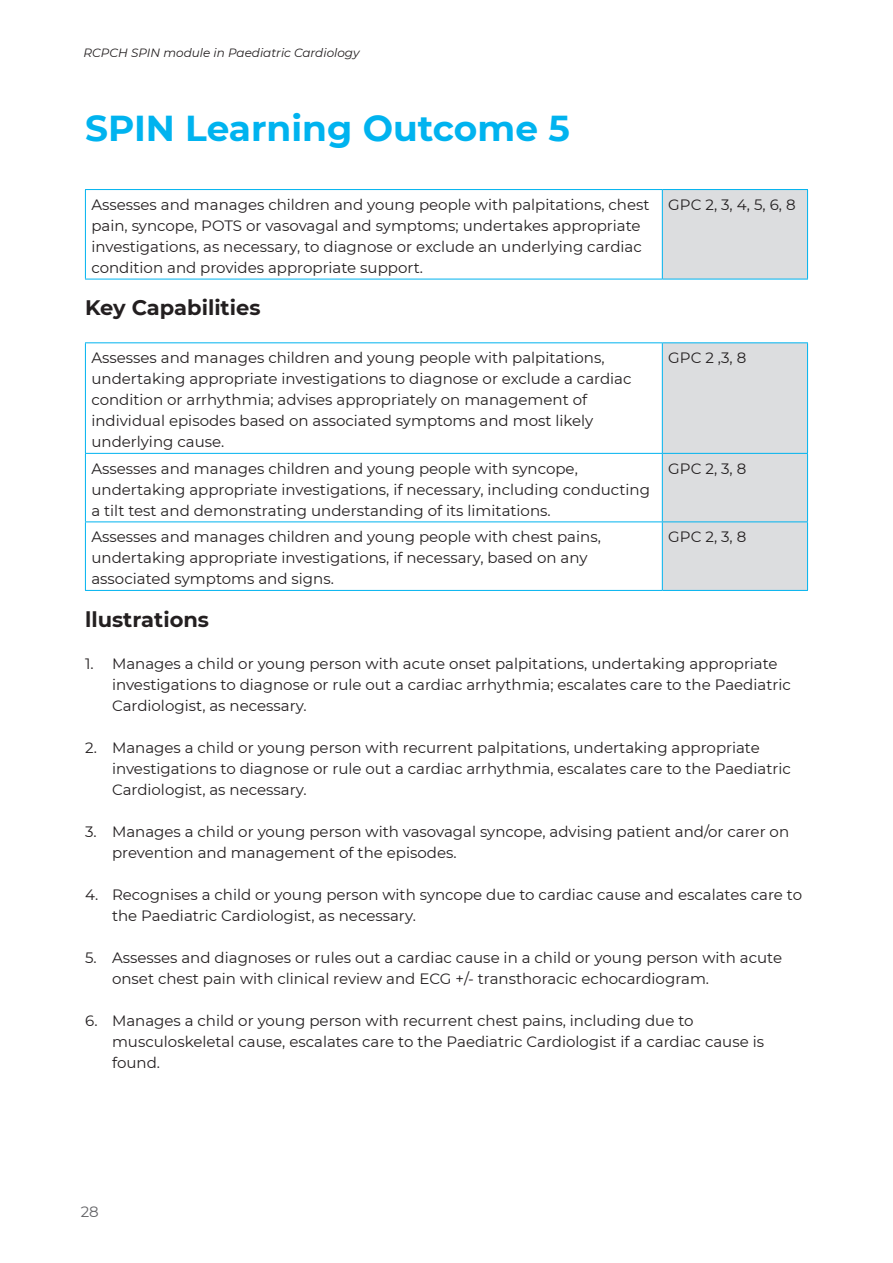
<style>
.page{position:relative;width:893px;height:1263px;background:#fff}
.page>*{position:absolute;margin:0;border:0;box-sizing:border-box;transform-origin:0 0}
.t1{font:700 36px "Montserrat";color:#00b3ef}
.t2{font:700 21px "Montserrat";color:#231f20}
.t3{font:15px/21px "Montserrat";color:#231f20}
.t4{font:15px "Montserrat";color:#636366}
.t5{font:italic 12px "Montserrat";color:#231f20}
</style>
<div class="page">
<div style="left:662px;top:190px;width:145px;height:89px;background:#dcdddf"></div>
<hr style="left:85px;top:189px;width:577px;height:1px;background:#00b3ef">
<hr style="left:85px;top:190px;width:1px;height:89px;background:#00b3ef">
<hr style="left:662px;top:189px;width:146px;height:1px;background:#00b3ef">
<hr style="left:662px;top:190px;width:1px;height:89px;background:#00b3ef">
<hr style="left:807px;top:190px;width:1px;height:89px;background:#00b3ef">
<hr style="left:85px;top:279px;width:577px;height:1px;background:#00b3ef">
<hr style="left:662px;top:279px;width:146px;height:1px;background:#00b3ef">
<div style="left:663px;top:343px;width:144px;height:247px;background:#dcdddf"></div>
<hr style="left:85px;top:342px;width:577px;height:1px;background:#00b3ef">
<hr style="left:85px;top:343px;width:1px;height:110px;background:#00b3ef">
<hr style="left:662px;top:342px;width:146px;height:1px;background:#00b3ef">
<hr style="left:662px;top:343px;width:1px;height:110px;background:#00b3ef">
<hr style="left:807px;top:343px;width:1px;height:110px;background:#00b3ef">
<hr style="left:85px;top:453px;width:577px;height:1px;background:#00b3ef">
<hr style="left:85px;top:454px;width:1px;height:67px;background:#00b3ef">
<hr style="left:662px;top:453px;width:146px;height:1px;background:#00b3ef">
<hr style="left:662px;top:454px;width:1px;height:67px;background:#00b3ef">
<hr style="left:807px;top:454px;width:1px;height:67px;background:#00b3ef">
<hr style="left:85px;top:521px;width:577px;height:1px;background:#00b3ef">
<hr style="left:85px;top:522px;width:1px;height:68px;background:#00b3ef">
<hr style="left:662px;top:521px;width:146px;height:1px;background:#00b3ef">
<hr style="left:662px;top:522px;width:1px;height:68px;background:#00b3ef">
<hr style="left:807px;top:522px;width:1px;height:68px;background:#00b3ef">
<hr style="left:85px;top:590px;width:577px;height:1px;background:#00b3ef">
<hr style="left:662px;top:590px;width:146px;height:1px;background:#00b3ef">
<p class="t5" style="left:84px;top:44px;width:278px">RCPCH SPIN module in Paediatric Cardiology</p>
<p class="t1" style="left:85px;top:102px;width:486px">SPIN Learning Outcome 5</p>
<p class="t3" style="left:91px;top:194px;width:560px">Assesses and manages children and young people with palpitations, chest pain, syncope, POTS or vasovagal and symptoms; undertakes appropriate investigations, as necessary, to diagnose or exclude an underlying cardiac condition and provides appropriate support.</p>
<p class="t3" style="left:668px;top:194px;width:129px">GPC 2, 3, 4, 5, 6, 8</p>
<p class="t2" style="left:85px;top:293px;width:177px">Key Capabilities</p>
<p class="t3" style="left:91px;top:347px;width:542px">Assesses and manages children and young people with palpitations, undertaking appropriate investigations to diagnose or exclude a cardiac condition or arrhythmia; advises appropriately on management of individual episodes based on associated symptoms and most likely underlying cause.</p>
<p class="t3" style="left:668px;top:347px;width:79px">GPC 2 ,3, 8</p>
<p class="t3" style="left:91px;top:457px;width:560px">Assesses and manages children and young people with syncope, undertaking appropriate investigations, if necessary, including conducting a tilt test and demonstrating understanding of its limitations.</p>
<p class="t3" style="left:668px;top:457px;width:79px">GPC 2, 3, 8</p>
<p class="t3" style="left:91px;top:526px;width:511px">Assesses and manages children and young people with chest pains, undertaking appropriate investigations, if necessary, based on any associated symptoms and signs.</p>
<p class="t3" style="left:668px;top:526px;width:79px">GPC 2, 3, 8</p>
<p class="t2" style="left:85px;top:604px;width:126px">llustrations</p>
<p class="t3" style="left:112px;top:652px;width:680px;text-indent:-27px">1. Manages a child or young person with acute onset palpitations, undertaking appropriate investigations to diagnose or rule out a cardiac arrhythmia; escalates care to the Paediatric<br>Cardiologist, as necessary.</p>
<p class="t3" style="left:112px;top:736px;width:680px;text-indent:-27px">2. Manages a child or young person with recurrent palpitations, undertaking appropriate investigations to diagnose or rule out a cardiac arrhythmia, escalates care to the Paediatric<br>Cardiologist, as necessary.</p>
<p class="t3" style="left:112px;top:820px;width:679px;text-indent:-27px">3. Manages a child or young person with vasovagal syncope, advising patient and/or carer on prevention and management of the episodes.</p>
<p class="t3" style="left:112px;top:883px;width:691px;text-indent:-27px">4. Recognises a child or young person with syncope due to cardiac cause and escalates care to the Paediatric Cardiologist, as necessary.</p>
<p class="t3" style="left:112px;top:946px;width:671px;text-indent:-27px">5. Assesses and diagnoses or rules out a cardiac cause in a child or young person with acute onset chest pain with clinical review and ECG +/- transthoracic echocardiogram.</p>
<p class="t3" style="left:112px;top:1009px;width:654px;text-indent:-27px">6. Manages a child or young person with recurrent chest pains, including due to musculoskeletal cause, escalates care to the Paediatric Cardiologist if a cardiac cause is found.</p>
<p class="t4" style="left:81px;top:1201px;width:20px">28</p>
</div>
